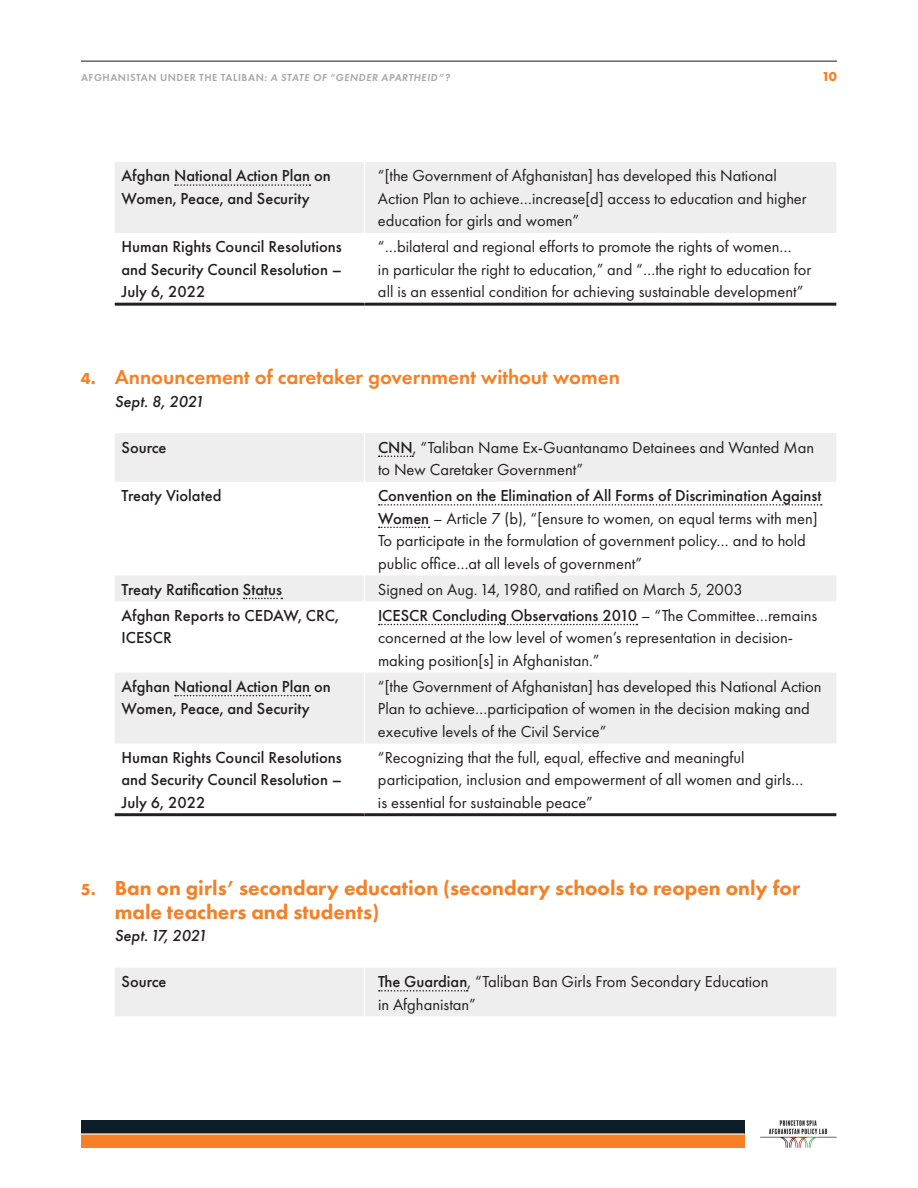
<style>
.page{position:relative;width:918px;height:1188px;background:#fff}
.page>*{position:absolute;margin:0;border:0;box-sizing:border-box;transform-origin:0 0}
.t1{font:800 21px/24px "Futura PT";color:#f58025}
.t2{font:600 21px "Futura PT";color:#f58025}
.t3{font:16.5px/22.5px "Futura PT";color:#231f20}
.t4{font:500 16.5px/22.5px "Futura PT";color:#231f20}
.t5{font:italic 500 16.5px "Futura PT";color:#231f20}
.t6{font:700 13.5px "Futura PT";color:#f58025}
.t7{font:600 10.5px "Futura PT";letter-spacing:.05em;color:#a7a9ac}
.s1{font-style:italic}
.s2{font-weight:700;font-size:16.5px}
.s3{font-weight:500}
</style>
<div class="page">
<hr style="left:81px;top:61px;width:756px;height:1px;background:#0d1e29">
<div style="left:81px;top:1134px;width:664px;height:14px;background:#f58025"></div>
<div style="left:81px;top:1120px;width:664px;height:14px;background:#0d1e29"></div>
<hr style="left:81px;top:1133px;width:664px;height:2px;background:#fff">
<img style="left:760px;top:1120px;width:77px;height:28px">
<div style="left:115px;top:162px;width:721px;height:71px;background:#eee"></div>
<hr style="left:115px;top:303px;width:249px;height:3px;background:#231f20">
<hr style="left:364px;top:303px;width:472px;height:3px;background:#231f20">
<hr style="left:364px;top:162px;width:1px;height:71px;background:#fff">
<svg style="left:175px;top:184px;width:135px;height:2px"></svg>
<svg style="left:115px;top:433px;width:721px;height:311px"></svg>
<hr style="left:115px;top:813px;width:249px;height:3px;background:#231f20">
<hr style="left:364px;top:813px;width:472px;height:3px;background:#231f20">
<hr style="left:364px;top:433px;width:1px;height:49px;background:#fff">
<hr style="left:364px;top:482px;width:1px;height:93px;background:#fff">
<svg style="left:364px;top:575px;width:1px;height:26px"></svg>
<hr style="left:364px;top:601px;width:1px;height:72px;background:#fff">
<hr style="left:364px;top:673px;width:1px;height:71px;background:#fff">
<svg style="left:379px;top:456px;width:34px;height:1px"></svg>
<svg style="left:379px;top:504px;width:443px;height:2px"></svg>
<svg style="left:379px;top:527px;width:51px;height:1px"></svg>
<svg style="left:244px;top:598px;width:38px;height:1px"></svg>
<svg style="left:379px;top:624px;width:258px;height:1px"></svg>
<svg style="left:175px;top:695px;width:135px;height:1px"></svg>
<div style="left:115px;top:968px;width:721px;height:48px;background:#eee"></div>
<p class="t7" style="left:81px;top:71px;width:370px">AFGHANISTAN UNDER THE TALIBAN: <span class="s1">A STATE OF “GENDER APARTHEID”?</span></p>
<p class="t6" style="left:822px;top:68px;width:17px">10</p>
<p class="t4" style="left:122px;top:165px;width:211px">Afghan National Action Plan on<br>Women, Peace, and Security</p>
<p class="t3" style="left:378px;top:165px;width:430px">“[the Government of Afghanistan] has developed this National<br>Action Plan to achieve…increase[d] access to education and higher education for girls and women”</p>
<p class="t4" style="left:122px;top:236px;width:222px;text-align:justify">Human Rights Council Resolutions and Security Council Resolution – July 6, 2022</p>
<p class="t3" style="left:378px;top:236px;width:435px">“…bilateral and regional efforts to promote the rights of women…<br>in particular the right to education,” and “…the right to education for all is an essential condition for achieving sustainable development”</p>
<p class="t2" style="left:81px;top:364px;width:540px"><span class="s2">4.</span> Announcement of caretaker government without women</p>
<p class="t5" style="left:115px;top:391px;width:91px">Sept. 8, 2021</p>
<p class="t4" style="left:122px;top:436px;width:47px">Source</p>
<p class="t3" style="left:378px;top:436px;width:438px"><span class="s3">CNN</span>, “Taliban Name Ex-Guantanamo Detainees and Wanted Man to New Caretaker Government”</p>
<p class="t4" style="left:122px;top:484px;width:101px">Treaty Violated</p>
<p class="t3" style="left:378px;top:484px;width:445px"><span class="s3">Convention on the Elimination of All Forms of Discrimination Against Women</span> – Article 7 (b), “[ensure to women, on equal terms with men] To participate in the formulation of government policy… and to hold public office…at all levels of government”</p>
<p class="t4" style="left:122px;top:578px;width:162px">Treaty Ratification Status</p>
<p class="t3" style="left:378px;top:578px;width:366px">Signed on Aug. 14, 1980, and ratified on March 5, 2003</p>
<p class="t4" style="left:122px;top:604px;width:219px">Afghan Reports to CEDAW, CRC,<br>ICESCR</p>
<p class="t3" style="left:378px;top:604px;width:441px"><span class="s3">ICESCR Concluding Observations 2010</span> – “The Committee…remains concerned at the low level of women’s representation in decision&shy;making position[s] in Afghanistan.”</p>
<p class="t4" style="left:122px;top:675px;width:211px">Afghan National Action Plan on<br>Women, Peace, and Security</p>
<p class="t3" style="left:378px;top:675px;width:445px">“[the Government of Afghanistan] has developed this National Action<br>Plan to achieve…participation of women in the decision making and executive levels of the Civil Service”</p>
<p class="t4" style="left:122px;top:746px;width:222px;text-align:justify">Human Rights Council Resolutions and Security Council Resolution – July 6, 2022</p>
<p class="t3" style="left:378px;top:746px;width:427px">“Recognizing that the full, equal, effective and meaningful participation, inclusion and empowerment of all women and girls… is essential for sustainable peace”</p>
<p class="t1" style="left:115px;top:876px;width:687px;text-indent:-34px"><span class="s2">5.</span> Ban on girls’ secondary education (secondary schools to reopen only for male teachers and students)</p>
<p class="t5" style="left:115px;top:926px;width:94px">Sept. 17, 2021</p>
<p class="t4" style="left:122px;top:970px;width:47px">Source</p>
<p class="t3" style="left:378px;top:970px;width:392px"><span class="s3">The Guardian</span>, “Taliban Ban Girls From Secondary Education in Afghanistan”</p>
</div>
